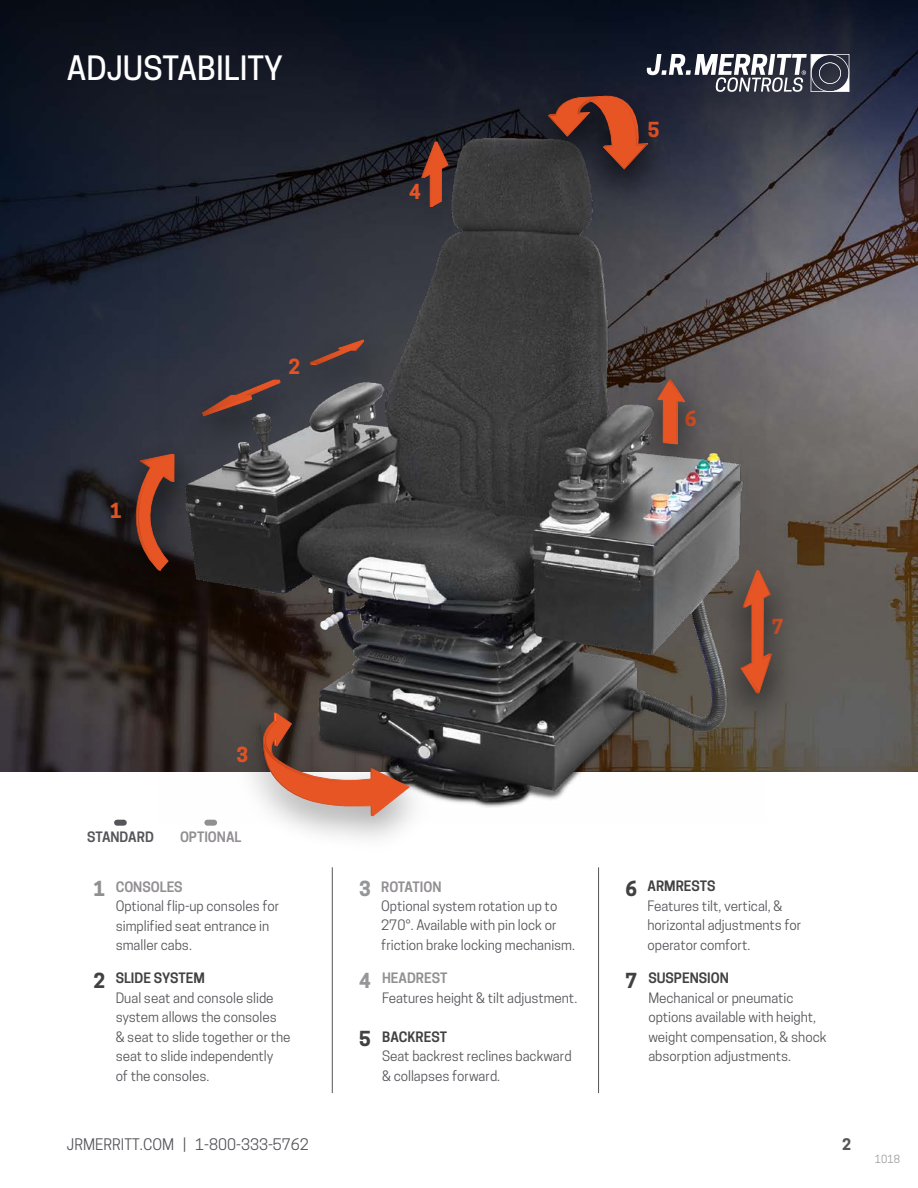
<style>
.page{position:relative;width:918px;height:1188px;background:#fff}
.page>*{position:absolute;margin:0;border:0;box-sizing:border-box;transform-origin:0 0}
.t1{font:500 31.5px "Cooper Hewitt";color:#fff}
.t2{font:700 19.5px "Cooper Hewitt";color:#e75525}
.t3{font:700 19.5px "Cooper Hewitt";color:#414042}
.t4{font:700 19.5px "Cooper Hewitt";color:#949699}
.t5{font:700 19.5px "Cooper Hewitt";color:#928f92}
.t6{font:15px "Cooper Hewitt";color:#55565a}
.t7{font:700 15px "Cooper Hewitt";color:#55565a}
.t8{font:13.5px/19.5px "Cooper Hewitt";color:#55565a}
.t9{font:600 13.5px "Cooper Hewitt";color:#928f92}
.t10{font:600 13.5px "Cooper Hewitt";color:#414042}
.t11{font:600 13.5px "Cooper Hewitt";color:#55565a}
.t12{font:10.5px "Cooper Hewitt";color:#9c989b}
.s1{font-weight:700;font-size:19.5px;color:#414042}
.s2{font-weight:600;color:#414042}
</style>
<div class="page">
<img style="left:0;top:0;width:918px;height:771px">
<img style="left:157px;top:95px;width:610px;height:727px">
<div style="left:522px;top:81px;width:151px;height:129px;background:#000;opacity:.75"></div>
<svg style="left:548px;top:54px;width:301px;height:115px;background:#494048"></svg>
<div style="left:234px;top:700px;width:201px;height:156px;background:#000;opacity:.37"></div>
<svg style="left:250px;top:712px;width:160px;height:105px;background:#8a6357"></svg>
<div style="left:714px;top:559px;width:85px;height:176px;background:#000;opacity:.75"></div>
<svg style="left:739px;top:570px;width:33px;height:124px;background:#904d36"></svg>
<svg style="left:421px;top:141px;width:28px;height:66px;background:#7e3b29"></svg>
<div style="left:176px;top:327px;width:214px;height:132px;background:#000;opacity:.75"></div>
<svg style="left:198px;top:380px;width:84px;height:37px;background:#553c3b"></svg>
<svg style="left:308px;top:339px;width:57px;height:26px"></svg>
<div style="left:107px;top:441px;width:97px;height:171px;background:#000;opacity:.75"></div>
<svg style="left:114px;top:454px;width:63px;height:117px;background:#592f25"></svg>
<div style="left:632px;top:368px;width:79px;height:119px;background:#000;opacity:.75"></div>
<svg style="left:657px;top:379px;width:28px;height:67px;background:#9c4f36"></svg>
<hr style="left:332px;top:867px;width:1px;height:226px;background:#55565a">
<hr style="left:598px;top:867px;width:1px;height:226px;background:#55565a">
<div style="left:117px;top:820px;width:7px;height:6px;background:#55565a"></div>
<div style="left:207px;top:820px;width:7px;height:6px;background:#928f92"></div>
<h1 class="t1" style="left:67px;top:49px;width:218px">ADJUSTABILITY</h1>
<h2 class="t2" style="left:409px;top:180px;width:13px">4</h2>
<h2 class="t2" style="left:648px;top:118px;width:13px">5</h2>
<h2 class="t2" style="left:110px;top:499px;width:13px">1</h2>
<h2 class="t2" style="left:288px;top:355px;width:13px">2</h2>
<h2 class="t2" style="left:237px;top:743px;width:13px">3</h2>
<p class="t11" style="left:87px;top:828px;width:68px">STANDARD</p>
<p class="t9" style="left:180px;top:828px;width:63px">OPTIONAL</p>
<h2 class="t5" style="left:94px;top:877px;width:13px">1</h2>
<p class="t9" style="left:116px;top:878px;width:69px">CONSOLES</p>
<p class="t8" style="left:116px;top:896px;width:165px">Optional flip-up consoles for simplified seat entrance in smaller cabs.</p>
<p class="t8" style="left:116px;top:968px;width:176px;text-indent:-22px"><span class="s1">2</span> <span class="s2">SLIDE SYSTEM<br></span>Dual seat and console slide system allows the consoles<br>&amp; seat to slide together or the seat to slide independently<br>of the consoles.</p>
<p class="t6" style="left:67px;top:1135px;width:243px">JRMERRITT.COM | 1-800-333-5762</p>
<h2 class="t2" style="left:685px;top:408px;width:13px">6</h2>
<h2 class="t2" style="left:772px;top:615px;width:13px">7</h2>
<h2 class="t4" style="left:359px;top:877px;width:13px">3</h2>
<p class="t9" style="left:381px;top:878px;width:62px">ROTATION</p>
<p class="t8" style="left:381px;top:896px;width:195px">Optional system rotation up to<br>270°. Available with pin lock or friction brake locking mechanism.</p>
<h2 class="t3" style="left:625px;top:877px;width:13px">6</h2>
<p class="t10" style="left:647px;top:878px;width:69px">ARMRESTS</p>
<p class="t8" style="left:647px;top:896px;width:155px">Features tilt, vertical, &amp; horizontal adjustments for operator comfort.</p>
<h2 class="t4" style="left:359px;top:969px;width:13px">4</h2>
<h2 class="t3" style="left:625px;top:969px;width:13px">7</h2>
<p class="t9" style="left:382px;top:970px;width:67px">HEADREST</p>
<p class="t8" style="left:382px;top:988px;width:197px">Features height &amp; tilt adjustment.</p>
<p class="t10" style="left:382px;top:1029px;width:67px">BACKREST</p>
<p class="t8" style="left:382px;top:1046px;width:191px">Seat backrest reclines backward &amp; collapses forward.</p>
<h2 class="t3" style="left:359px;top:1027px;width:13px">5</h2>
<p class="t10" style="left:648px;top:970px;width:82px">SUSPENSION</p>
<p class="t8" style="left:648px;top:988px;width:180px">Mechanical or pneumatic options available with height, weight compensation, &amp; shock absorption adjustments.</p>
<p class="t7" style="left:842px;top:1136px;width:10px">2</p>
<p class="t12" style="left:875px;top:1153px;width:27px">1018</p>
</div>
